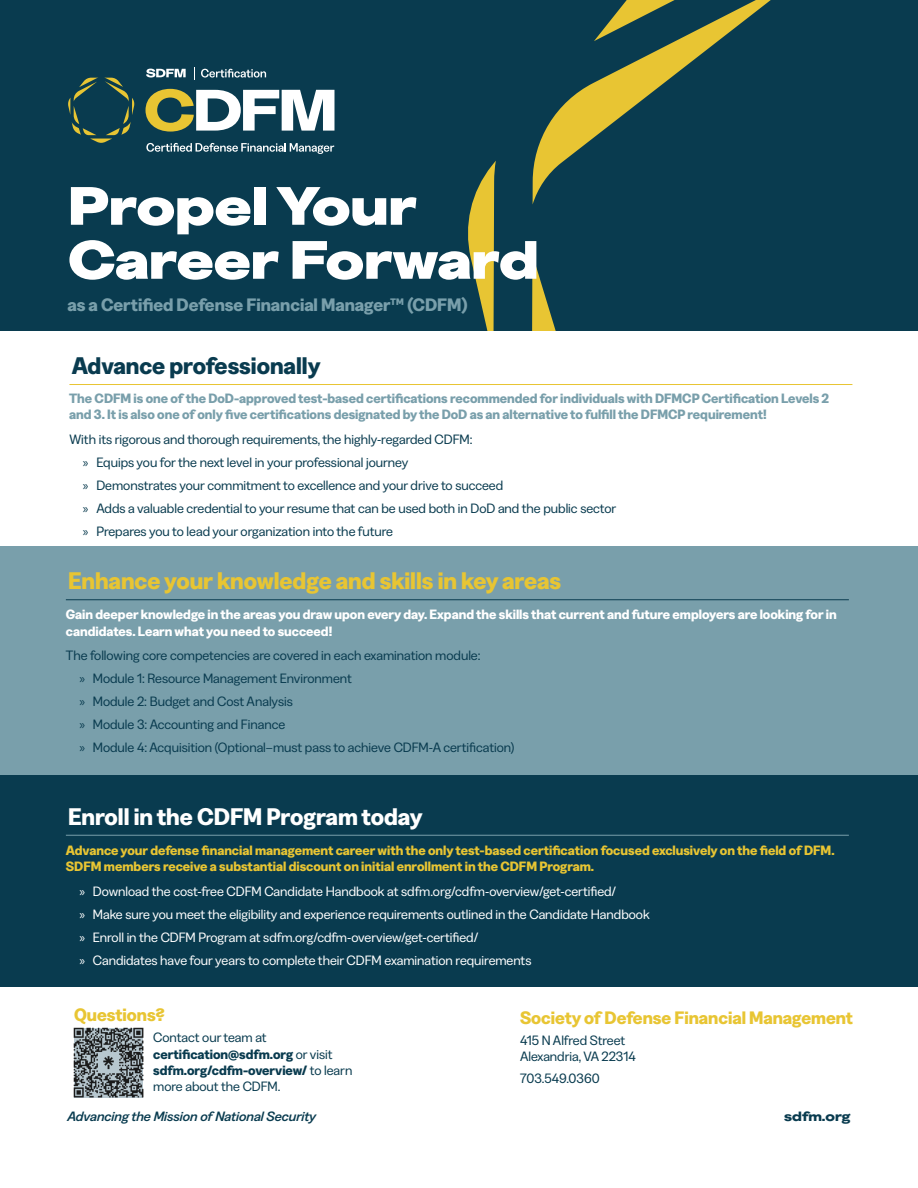
<style>
.page{position:relative;width:918px;height:1188px;background:#fff}
.page>*{position:absolute;margin:0;border:0;box-sizing:border-box;transform-origin:0 0}
.t1{font:800 54px/54px "Greed Extended";color:#fff}
.t2{font:700 24px "Greed Standard";color:#e8c533}
.t3{font:700 24px "Greed Standard";color:#fff}
.t4{font:700 24px "Greed Standard";color:#093b4f}
.t5{font:700 18px "Greed Standard";color:#e8c533}
.t6{font:700 18px "Greed Standard";color:#799fab}
.t7{font:13.5px "Greed Standard";color:#093b4f}
.t8{font:13.5px "Greed Standard";color:#fff}
.t9{font:700 13.5px/16.2px "Greed Standard";color:#799fab}
.t10{font:700 13.5px/16.2px "Greed Standard";color:#e8c533}
.t11{font:700 13.5px/16.2px "Greed Standard";color:#fff}
.t12{font:700 13.5px/16.2px "Greed Standard";color:#093b4f}
.t13{font:italic 500 13.5px "Greed Standard";color:#093b4f}
.t14{font:700 13.5px "Greed Extended";color:#093b4f}
.s1{font-family:"Myriad Pro"}
.s2{font-weight:400}
</style>
<div class="page">
<div style="left:0;top:0;width:918px;height:330px;background:#093b4f"></div>
<svg style="left:468px;top:161px;width:28px;height:169px"></svg>
<svg style="left:533px;top:0;width:238px;height:203px"></svg>
<svg style="left:532px;top:254px;width:24px;height:76px"></svg>
<div style="left:0;top:546px;width:918px;height:232px;background:#799fab"></div>
<svg style="left:146px;top:89px;width:188px;height:43px"></svg>
<svg style="left:146px;top:69px;width:40px;height:9px"></svg>
<svg style="left:201px;top:69px;width:65px;height:9px"></svg>
<svg style="left:194px;top:68px;width:1px;height:12px"></svg>
<svg style="left:146px;top:143px;width:188px;height:11px"></svg>
<svg style="left:68px;top:78px;width:67px;height:65px"></svg>
<hr style="left:66px;top:599px;width:783px;height:1px;background:#093b4f">
<hr style="left:69px;top:384px;width:783px;height:1px;background:#e8c533">
<div style="left:0;top:775px;width:918px;height:212px;background:#093b4f"></div>
<hr style="left:66px;top:835px;width:783px;height:1px;background:#799fab">
<img style="left:73px;top:1027px;width:71px;height:70px">
<p class="t1" style="left:68px;top:177px;width:472px">Propel Your<br>Career Forward</p>
<p class="t6" style="left:68px;top:292px;width:402px">as a Certified Defense Financial Manager™ (CDFM)</p>
<p class="t4" style="left:72px;top:349px;width:250px">Advance professionally</p>
<p class="t9" style="left:69px;top:390px;width:762px">The CDFM is one of the DoD-approved test-based certifications recommended for individuals with DFMCP Certification Levels 2 and 3. It is also one of only five certifications designated by the DoD as an alternative to fulfill the DFMCP requirement!</p>
<p class="t7" style="left:69px;top:429px;width:404px">With its rigorous and thorough requirements, the highly-regarded CDFM:</p>
<p class="t7" style="left:83px;top:452px;width:327px"><span class="s1">»</span> Equips you for the next level in your professional journey</p>
<p class="t7" style="left:83px;top:475px;width:422px"><span class="s1">»</span> Demonstrates your commitment to excellence and your drive to succeed</p>
<p class="t7" style="left:83px;top:498px;width:535px"><span class="s1">»</span> Adds a valuable credential to your resume that can be used both in DoD and the public sector</p>
<p class="t7" style="left:83px;top:521px;width:312px"><span class="s1">»</span> Prepares you to lead your organization into the future</p>
<p class="t2" style="left:68px;top:564px;width:495px">Enhance your knowledge and skills in key areas</p>
<p class="t11" style="left:66px;top:606px;width:772px">Gain deeper knowledge in the areas you draw upon every day. Expand the skills that current and future employers are looking for in candidates. Learn what you need to succeed!</p>
<p class="t7" style="left:66px;top:646px;width:416px">The following core competencies are covered in each examination module:</p>
<p class="t7" style="left:79px;top:669px;width:274px"><span class="s1">»</span> Module 1: Resource Management Environment</p>
<p class="t7" style="left:79px;top:692px;width:215px"><span class="s1">»</span> Module 2: Budget and Cost Analysis</p>
<p class="t7" style="left:79px;top:715px;width:207px"><span class="s1">»</span> Module 3: Accounting and Finance</p>
<p class="t7" style="left:79px;top:738px;width:437px"><span class="s1">»</span> Module 4: Acquisition (Optional–must pass to achieve CDFM-A certification)</p>
<p class="t3" style="left:68px;top:799px;width:356px">Enroll in the CDFM Program today</p>
<p class="t10" style="left:66px;top:842px;width:770px">Advance your defense financial management career with the only test-based certification focused exclusively on the field of DFM.<br>SDFM members receive a substantial discount on initial enrollment in the CDFM Program.</p>
<p class="t8" style="left:79px;top:881px;width:538px"><span class="s1">»</span> Download the cost-free CDFM Candidate Handbook at sdfm.org/cdfm-overview/get-certified/</p>
<p class="t8" style="left:79px;top:904px;width:572px"><span class="s1">»</span> Make sure you meet the eligibility and experience requirements outlined in the Candidate Handbook</p>
<p class="t8" style="left:79px;top:927px;width:400px"><span class="s1">»</span> Enroll in the CDFM Program at sdfm.org/cdfm-overview/get-certified/</p>
<p class="t8" style="left:79px;top:950px;width:454px"><span class="s1">»</span> Candidates have four years to complete their CDFM examination requirements</p>
<p class="t5" style="left:74px;top:1001px;width:92px">Questions?</p>
<p class="t7" style="left:153px;top:1028px;width:115px">Contact our team at</p>
<p class="t12" style="left:153px;top:1045px;width:201px">certification@sdfm.org <span class="s2">or visit </span>sdfm.org/cdfm-overview/ <span class="s2">to learn more about the CDFM.</span></p>
<p class="t5" style="left:520px;top:1004px;width:335px">Society of Defense Financial Management</p>
<p class="t7" style="left:520px;top:1031px;width:107px">415 N Alfred Street</p>
<p class="t7" style="left:520px;top:1047px;width:117px">Alexandria, VA 22314</p>
<p class="t7" style="left:520px;top:1069px;width:81px">703.549.0360</p>
<p class="t13" style="left:68px;top:1106px;width:250px">Advancing the Mission of National Security</p>
<p class="t14" style="left:784px;top:1106px;width:68px">sdfm.org</p>
</div>
